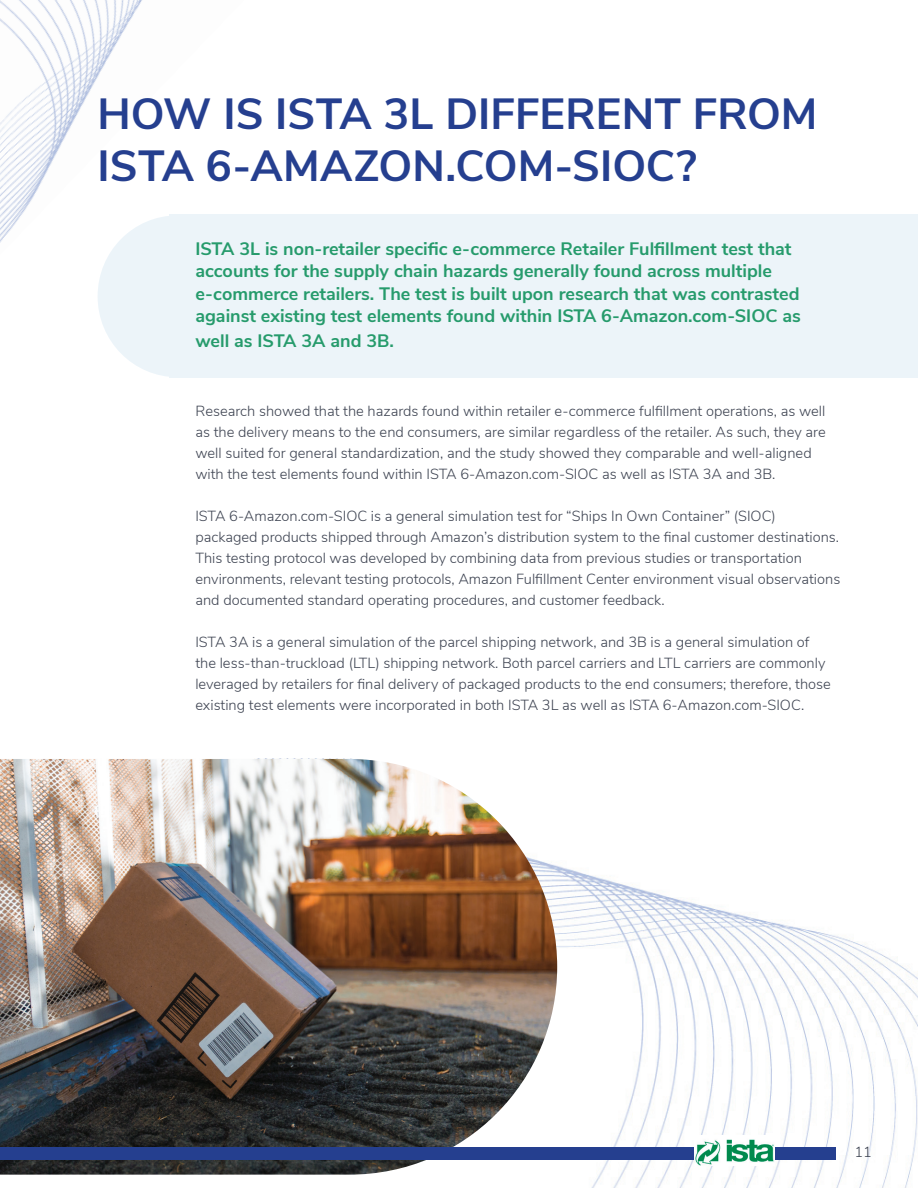
<style>
.page{position:relative;width:918px;height:1188px;background:#fff}
.page>*{position:absolute;margin:0;border:0;box-sizing:border-box;transform-origin:0 0}
.t1{font:700 43.5px/52.2px "Nunito Sans";color:#253f8f}
.t2{font:700 18px/22.5px "Nunito Sans";color:#269b6c}
.t3{font:300 14.7px/21px "Nunito Sans";color:#3d4351}
</style>
<div class="page">
<img style="left:557px;top:866px;width:361px;height:322px">
<img style="left:0;top:759px;width:557px;height:416px">
<img style="left:0;top:0;width:245px;height:335px">
<div style="left:169px;top:215px;width:749px;height:163px;background:#ecf4f9"></div>
<div style="left:98px;top:215px;width:159px;height:162px;background:#ecf4f9;border-radius:50%"></div>
<div style="left:0;top:1147px;width:835px;height:13px;background:#253f8f"></div>
<img style="left:695px;top:1135px;width:80px;height:31px">
<h1 class="t1" style="left:98px;top:85px;width:721px">HOW IS ISTA 3L DIFFERENT FROM<br>ISTA 6-AMAZON.COM-SIOC?</h1>
<p class="t2" style="left:195px;top:236px;width:607px">ISTA 3L is non-retailer specific e-commerce Retailer Fulfillment test that accounts for the supply chain hazards generally found across multiple e-commerce retailers. The test is built upon research that was contrasted against existing test elements found within ISTA 6-Amazon.com-SIOC as</p>
<p class="t2" style="left:195px;top:329px;width:200px">well as ISTA 3A and 3B.</p>
<p class="t3" style="left:195px;top:399px;width:632px">Research showed that the hazards found within retailer e-commerce fulfillment operations, as well as the delivery means to the end consumers, are similar regardless of the retailer. As such, they are well suited for general standardization, and the study showed they comparable and well-aligned with the test elements found within ISTA 6-Amazon.com-SIOC as well as ISTA 3A and 3B.</p>
<p class="t3" style="left:195px;top:505px;width:646px">ISTA 6-Amazon.com-SIOC is a general simulation test for “Ships In Own Container” (SIOC) packaged products shipped through Amazon’s distribution system to the final customer destinations.<br>This testing protocol was developed by combining data from previous studies or transportation environments, relevant testing protocols, Amazon Fulfillment Center environment visual observations and documented standard operating procedures, and customer feedback.</p>
<p class="t3" style="left:195px;top:631px;width:637px">ISTA 3A is a general simulation of the parcel shipping network, and 3B is a general simulation of the less-than-truckload (LTL) shipping network. Both parcel carriers and LTL carriers are commonly leveraged by retailers for final delivery of packaged products to the end consumers; therefore, those existing test elements were incorporated in both ISTA 3L as well as ISTA 6-Amazon.com-SIOC.</p>
<p class="t3" style="left:855px;top:1141px;width:19px">11</p>
</div>
